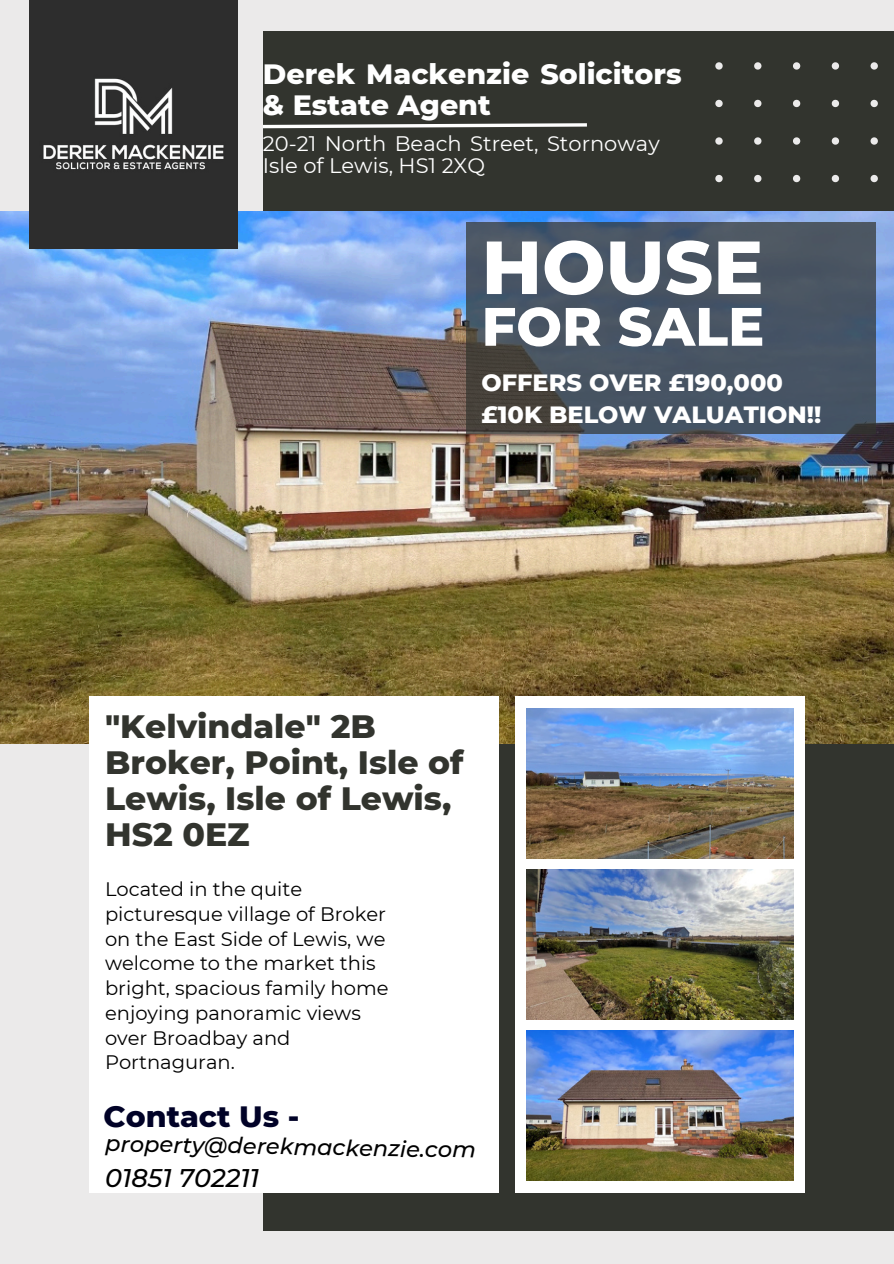
<style>
.page{position:relative;width:894px;height:1264px;background:#fff}
.page>*{position:absolute;margin:0;border:0;box-sizing:border-box;transform-origin:0 0}
.t1{font:800 75px "Montserrat";color:#fff}
.t2{font:800 54px "Montserrat";color:#fff}
.t3{font:800 33px/36px "Montserrat";color:#32342e}
.t4{font:800 30px "Montserrat";color:#010227}
.t5{font:800 28.5px/31.5px "Montserrat";color:#fff}
.t6{font:italic 500 25.5px "Montserrat";color:#000}
.t7{font:800 24px/31.5px "Montserrat";color:#fff}
.t8{font:italic 500 22.5px "Montserrat";color:#000}
.t9{font:21px/22.5px "Montserrat";color:#fff}
.t10{font:19.5px/24.8px "Montserrat";color:#000}
</style>
<div class="page">
<div style="left:0;top:0;width:893px;height:1263px;background:#ebeaea"></div>
<div style="left:263px;top:31px;width:630px;height:1199px;background:#32342e"></div>
<img style="left:0;top:212px;width:893px;height:531px">
<div style="left:89px;top:696px;width:409px;height:496px;background:#fff"></div>
<div style="left:515px;top:696px;width:289px;height:496px;background:#fff"></div>
<img style="left:526px;top:708px;width:267px;height:150px">
<img style="left:526px;top:869px;width:267px;height:150px">
<img style="left:526px;top:1030px;width:267px;height:150px">
<svg style="left:715px;top:62px;width:163px;height:120px"></svg>
<svg style="left:466px;top:222px;width:408px;height:212px;background:#47525f"></svg>
<img style="left:30px;top:0;width:207px;height:249px">
<svg style="left:263px;top:123px;width:324px;height:6px"></svg>
<h5 class="t5" style="left:263px;top:58px;width:420px">Derek Mackenzie Solicitors &amp; Estate Agent</h5>
<h3 class="t9" style="left:263px;top:132px;width:398px">20-21 North Beach Street, Stornoway<br>Isle of Lewis, HS1 2XQ</h3>
<p class="t1" style="left:481px;top:221px;width:283px">HOUSE</p>
<h1 class="t2" style="left:481px;top:293px;width:284px">FOR SALE</h1>
<h2 class="t7" style="left:481px;top:367px;width:341px">OFFERS OVER £190,000 £10K BELOW VALUATION!!</h2>
<h4 class="t3" style="left:105px;top:708px;width:360px">"Kelvindale" 2B<br>Broker, Point, Isle of<br>Lewis, Isle of Lewis,<br>HS2 0EZ</h4>
<p class="t10" style="left:105px;top:876px;width:285px">Located in the quite picturesque village of Broker on the East Side of Lewis, we welcome to the market this bright, spacious family home enjoying panoramic views over Broadbay and<br>Portnaguran.</p>
<p class="t4" style="left:104px;top:1097px;width:197px">Contact Us -</p>
<h3 class="t8" style="left:105px;top:1129px;width:372px;rotate:1deg">property@derekmackenzie.com</h3>
<p class="t6" style="left:105px;top:1161px;width:156px">01851 702211</p>
</div>
